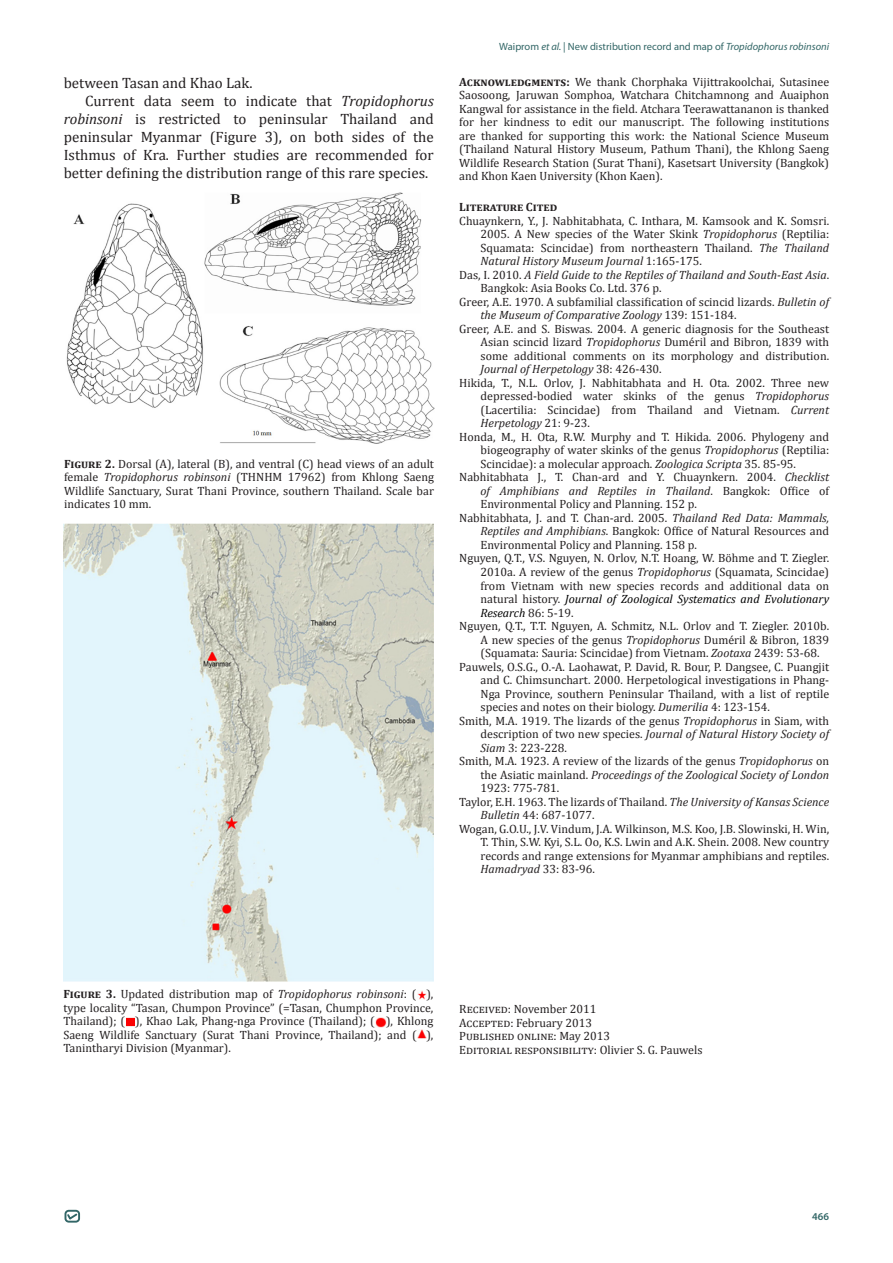
<style>
.page{position:relative;width:893px;height:1263px;background:#fff}
.page>*{position:absolute;margin:0;border:0;box-sizing:border-box;transform-origin:0 0}
.t1{font:15px/18px "Cambria";color:#231f20;text-align:justify}
.t2{font:12px/13.5px "Cambria";color:#231f20;text-align:justify}
.t3{font:italic 12px/13.5px "Cambria";color:#231f20}
.t4{font:700 12px "Cambria";color:#231f20}
.t5{font:10.5px "Myriad Pro";color:#336767}
.t6{font:600 10.5px "Myriad Pro";color:#336767}
.s1{font-style:italic}
.s2{font-weight:700}
.s3{font-style:normal}
.s4{font-style:italic;color:#000}
</style>
<div class="page">
<div style="left:65px;top:1210px;width:15px;height:12px;border:2px solid #326667;border-radius:3px"></div>
<svg style="left:66px;top:1212px;width:13px;height:9px"></svg>
<img style="left:66px;top:192px;width:368px;height:252px">
<img style="left:63px;top:523px;width:370px;height:458px">
<svg style="left:418px;top:990px;width:8px;height:9px"></svg>
<svg style="left:126px;top:1018px;width:9px;height:8px"></svg>
<svg style="left:376px;top:1018px;width:10px;height:10px"></svg>
<svg style="left:417px;top:1030px;width:9px;height:9px"></svg>
<p class="t1" style="left:64px;top:74px;width:190px">between Tasan and Khao Lak.</p>
<p class="t1" style="left:64px;top:92px;width:371px;text-indent:21px">Current data seem to indicate that <span class="s1">Tropidophorus robinsoni</span> is restricted to peninsular Thailand and peninsular Myanmar (Figure 3), on both sides of the Isthmus of Kra. Further studies are recommended for better defining the distribution range of this rare species.</p>
<p class="t2" style="left:64px;top:457px;width:371px"><span class="s2">Figure 2.</span> Dorsal (A), lateral (B), and ventral (C) head views of an adult female <span class="s1">Tropidophorus robinsoni</span> (THNHM 17962) from Khlong Saeng Wildlife Sanctuary, Surat Thani Province, southern Thailand. Scale bar indicates 10 mm.</p>
<p class="t5" style="left:499px;top:40px;width:331px">Waiprom <span class="s1">et al.</span> | New distribution record and map of <span class="s1">Tropidophorus robinsoni</span></p>
<p class="t2" style="left:459px;top:75px;width:371px"><span class="s2">Acknowledgments:</span> We thank Chorphaka Vijittrakoolchai, Sutasinee Saosoong, Jaruwan Somphoa, Watchara Chitchamnong and Auaiphon Kangwal for assistance in the field. Atchara Teerawattananon is thanked for her kindness to edit our manuscript. The following institutions are thanked for supporting this work: the National Science Museum (Thailand Natural History Museum, Pathum Thani), the Khlong Saeng Wildlife Research Station (Surat Thani), Kasetsart University (Bangkok) and Khon Kaen University (Khon Kaen).</p>
<p class="t4" style="left:459px;top:199px;width:100px">Literature Cited</p>
<p class="t2" style="left:481px;top:214px;width:350px;text-indent:-21px">Chuaynkern, Y., J. Nabhitabhata, C. Inthara, M. Kamsook and K. Somsri.<br>2005. A New species of the Water Skink <span class="s1">Tropidophorus</span> (Reptilia:<br>Squamata: Scincidae) from northeastern Thailand. <span class="s1">The Thailand Natural History Museum Journal</span> 1:165-175.</p>
<p class="t3" style="left:481px;top:268px;width:350px;text-indent:-21px"><span class="s3">Das, I. 2010.</span> A Field Guide to the Reptiles of Thailand and South-East Asia<span class="s3">.<br>Bangkok: Asia Books Co. Ltd. 376 p.</span></p>
<p class="t2" style="left:481px;top:295px;width:350px;text-indent:-21px">Greer, A.E. 1970. A subfamilial classification of scincid lizards. <span class="s1">Bulletin of the Museum of Comparative Zoology</span> 139: 151-184.</p>
<p class="t2" style="left:481px;top:322px;width:350px;text-indent:-21px">Greer, A.E. and S. Biswas. 2004. A generic diagnosis for the Southeast Asian scincid lizard <span class="s1">Tropidophorus</span> Duméril and Bibron, 1839 with some additional comments on its morphology and distribution.<br><span class="s1">Journal of Herpetology</span> 38: 426-430.</p>
<p class="t2" style="left:481px;top:376px;width:350px;text-indent:-21px">Hikida, T., N.L. Orlov, J. Nabhitabhata and H. Ota. 2002. Three new depressed-bodied water skinks of the genus <span class="s1">Tropidophorus </span>(Lacertilia: Scincidae) from Thailand and Vietnam. <span class="s1">Current Herpetology</span> 21: 9-23.</p>
<p class="t2" style="left:481px;top:430px;width:350px;text-indent:-21px">Honda, M., H. Ota, R.W. Murphy and T. Hikida. 2006. Phylogeny and biogeography of water skinks of the genus <span class="s1">Tropidophorus</span> (Reptilia:<br>Scincidae): a molecular approach. <span class="s1">Zoologica Scripta</span> 35. 85-95.</p>
<p class="t2" style="left:481px;top:471px;width:350px;text-indent:-21px">Nabhitabhata J., T. Chan-ard and Y. Chuaynkern. 2004. <span class="s1">Checklist of Amphibians and Reptiles in Thailand</span>. Bangkok: Office of Environmental Policy and Planning. 152 p.</p>
<p class="t2" style="left:481px;top:511px;width:350px;text-indent:-21px">Nabhitabhata, J. and T. Chan-ard. 2005. <span class="s1">Thailand Red Data: Mammals, Reptiles and Amphibians</span>. Bangkok: Office of Natural Resources and Environmental Policy and Planning. 158 p.</p>
<p class="t2" style="left:481px;top:552px;width:350px;text-indent:-21px">Nguyen, Q.T., V.S. Nguyen, N. Orlov, N.T. Hoang, W. Böhme and T. Ziegler.<br>2010a. A review of the genus <span class="s1">Tropidophorus</span> (Squamata, Scincidae) from Vietnam with new species records and additional data on natural history. <span class="s4">Journal of Zoological Systematics and Evolutionary Research</span> 86: 5-19.</p>
<p class="t2" style="left:481px;top:619px;width:350px;text-indent:-21px">Nguyen, Q.T., T.T. Nguyen, A. Schmitz, N.L. Orlov and T. Ziegler. 2010b.<br>A new species of the genus <span class="s1">Tropidophorus</span> Duméril &amp; Bibron, 1839 (Squamata: Sauria: Scincidae) from Vietnam. <span class="s1">Zootaxa</span> 2439: 53-68.</p>
<p class="t2" style="left:481px;top:660px;width:350px;text-indent:-21px">Pauwels, O.S.G., O.-A. Laohawat, P. David, R. Bour, P. Dangsee, C. Puangjit and C. Chimsunchart. 2000. Herpetological investigations in Phang-Nga Province, southern Peninsular Thailand, with a list of reptile species and notes on their biology. <span class="s1">Dumerilia</span> 4: 123-154.</p>
<p class="t2" style="left:481px;top:714px;width:350px;text-indent:-21px">Smith, M.A. 1919. The lizards of the genus <span class="s1">Tropidophorus</span> in Siam, with description of two new species. <span class="s1">Journal of Natural History Society of Siam</span> 3: 223-228.</p>
<p class="t2" style="left:481px;top:754px;width:350px;text-indent:-21px">Smith, M.A. 1923. A review of the lizards of the genus <span class="s1">Tropidophorus</span> on the Asiatic mainland. <span class="s1">Proceedings of the Zoological Society of London </span>1923: 775-781.</p>
<p class="t2" style="left:481px;top:795px;width:350px;text-indent:-21px">Taylor, E.H. 1963. The lizards of Thailand. <span class="s1">The University of Kansas Science<br>Bulletin</span> 44: 687-1077.</p>
<p class="t2" style="left:481px;top:822px;width:350px;text-indent:-21px">Wogan, G.O.U., J.V. Vindum, J.A. Wilkinson, M.S. Koo, J.B. Slowinski, H. Win, T. Thin, S.W. Kyi, S.L. Oo, K.S. Lwin and A.K. Shein. 2008. New country records and range extensions for Myanmar amphibians and reptiles.<br><span class="s1">Hamadryad</span> 33: 83-96.</p>
<p class="t2" style="left:63px;top:987px;width:371px"><span class="s2">Figure 3.</span> Updated distribution map of <span class="s1">Tropidophorus robinsoni</span>: ( ), type locality “Tasan, Chumpon Province” (=Tasan, Chumphon Province, Thailand); ( ), Khao Lak, Phang-nga Province (Thailand); ( ), Khlong Saeng Wildlife Sanctuary (Surat Thani Province, Thailand); and ( ), Tanintharyi Division (Myanmar).</p>
<p class="t2" style="left:459px;top:1002px;width:139px">Received: November 2011</p>
<p class="t2" style="left:459px;top:1016px;width:134px">Accepted: February 2013</p>
<p class="t2" style="left:459px;top:1029px;width:152px">Published online: May 2013</p>
<p class="t2" style="left:459px;top:1043px;width:245px">Editorial responsibility: Olivier S. G. Pauwels</p>
<p class="t6" style="left:812px;top:1209px;width:18px">466</p>
</div>
